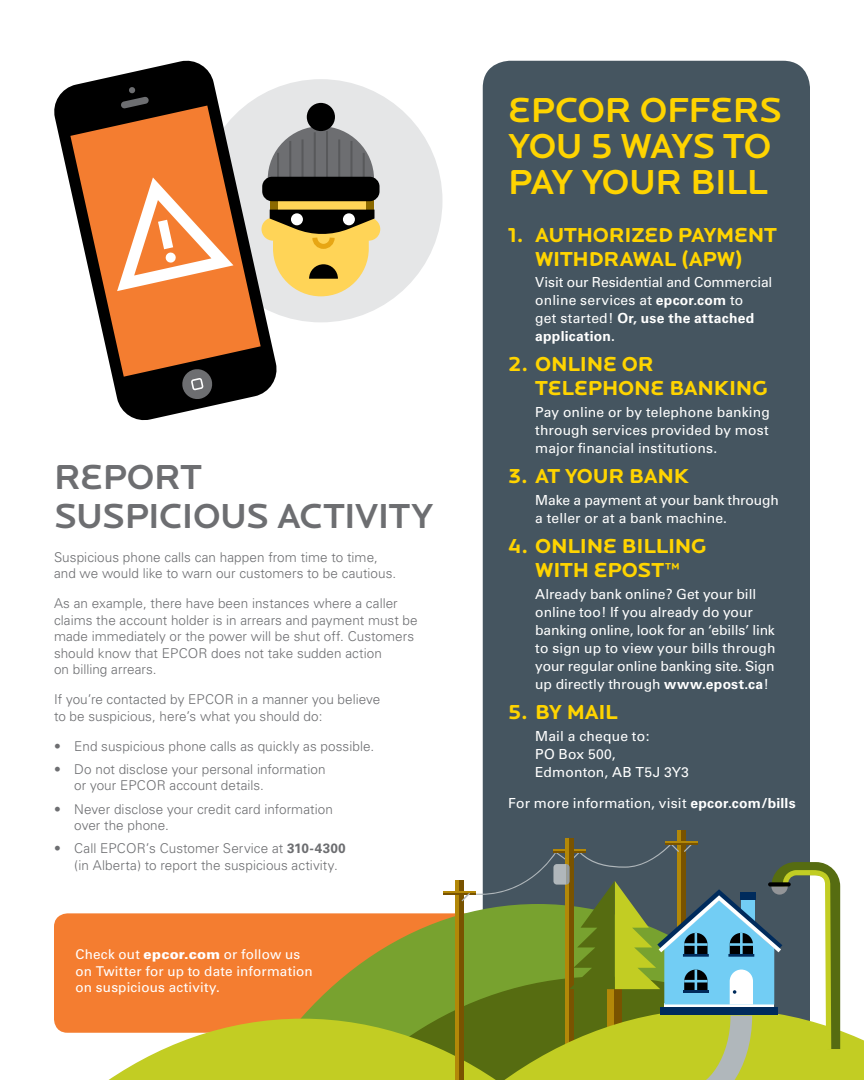
<style>
.page{position:relative;width:864px;height:1080px;background:#fff}
.page>*{position:absolute;margin:0;border:0;box-sizing:border-box;transform-origin:0 0}
.t1{font:36px/36px "EPCOR Locator Display Medium";letter-spacing:-.025em;color:#ffd400}
.t2{font:36px/39px "EPCOR Locator Display Medium";letter-spacing:-.015em;color:#6d6e71}
.t3{font:21px/24px "EPCOR Locator Display Bold";letter-spacing:-.01em;color:#ffd400;text-align:center}
.t4{font:13.8px/18px "Univers";color:#fff}
.t5{font:300 13.5px/16.5px "Univers";letter-spacing:.005em;color:#6d6e71}
.t6{font:13.5px/16.5px "Univers";letter-spacing:.01em;color:#fff}
.s1{font-weight:700}
.s2{font-weight:900}
</style>
<div class="page">
<div style="left:483px;top:61px;width:327px;height:782px;background:#455560"></div>
<div style="left:199px;top:79px;width:243px;height:243px;background:#e5e6e7;border-radius:50%"></div>
<div style="left:273px;top:162px;width:96px;height:134px;background:#ffd457;border-radius:48px"></div>
<div style="left:357px;top:218px;width:23px;height:23px;background:#ffd457;border-radius:50%"></div>
<svg style="left:309px;top:264px;width:29px;height:15px"></svg>
<svg style="left:366px;top:200px;width:8px;height:10px"></svg>
<svg style="left:279px;top:210px;width:96px;height:41px"></svg>
<div style="left:343px;top:213px;width:12px;height:12px;background:#fff;border-radius:50%"></div>
<div style="left:291px;top:213px;width:12px;height:12px;background:#fff;border-radius:50%"></div>
<svg style="left:279px;top:126px;width:95px;height:52px"></svg>
<hr style="left:289px;top:141px;width:2px;height:38px;background:#58595b">
<hr style="left:302px;top:139px;width:2px;height:40px;background:#58595b">
<hr style="left:314px;top:132px;width:2px;height:47px;background:#58595b">
<hr style="left:326px;top:131px;width:2px;height:48px;background:#58595b">
<hr style="left:338px;top:139px;width:2px;height:40px;background:#58595b">
<hr style="left:350px;top:141px;width:2px;height:38px;background:#58595b">
<hr style="left:363px;top:153px;width:2px;height:26px;background:#58595b">
<div style="left:262px;top:177px;width:118px;height:24px;background:#000;border-radius:10px"></div>
<div style="left:307px;top:103px;width:28px;height:28px;background:#000;border-radius:50%"></div>
<svg style="left:54px;top:60px;width:225px;height:361px"></svg>
<svg style="left:70px;top:106px;width:191px;height:271px;fill:#f47d30"></svg>
<svg style="left:181px;top:368px;width:33px;height:32px"></svg>
<svg style="left:121px;top:97px;width:28px;height:12px"></svg>
<div style="left:129px;top:87px;width:6px;height:7px;background:#6d6e71;border-radius:3px"></div>
<svg style="left:117px;top:177px;width:116px;height:114px"></svg>
<div style="left:54px;top:913px;width:460px;height:120px;background:#f47d30;border-radius:14px"></div>
<svg style="left:239px;top:913px;width:145px;height:106px"></svg>
<svg style="left:293px;top:977px;width:91px;height:42px;fill:#78a22f"></svg>
<svg style="left:54px;top:1019px;width:330px;height:61px;fill:#c2cd23"></svg>
<svg style="left:566px;top:838px;width:4px;height:5px"></svg>
<hr style="left:570px;top:838px;width:4px;height:221px;background:#795300">
<hr style="left:677px;top:831px;width:4px;height:222px;background:#b38808">
<div style="left:681px;top:831px;width:5px;height:222px;background:#795300"></div>
<hr style="left:665px;top:842px;width:33px;height:1px;background:#b38808">
<svg style="left:384px;top:843px;width:480px;height:237px"></svg>
<svg style="left:768px;top:882px;width:23px;height:4px"></svg>
<h1 class="t2" style="left:54px;top:458px;width:381px">REPORT<br>SUSPICIOUS ACTIVITY</h1>
<p class="t5" style="left:54px;top:549px;width:344px">Suspicious phone calls can happen from time to time, and we would like to warn our customers to be cautious.</p>
<p class="t5" style="left:54px;top:595px;width:365px">As an example, there have been instances where a caller claims the account holder is in arrears and payment must be made immediately or the power will be shut off. Customers should know that EPCOR does not take sudden action<br>on billing arrears.</p>
<p class="t5" style="left:54px;top:691px;width:328px">If you’re contacted by EPCOR in a manner you believe to be suspicious, here’s what you should do:</p>
<p class="t5" style="left:54px;top:738px;width:322px">• End suspicious phone calls as quickly as possible.</p>
<p class="t5" style="left:74px;top:761px;width:253px;text-indent:-20px">• Do not disclose your personal information or your EPCOR account details.</p>
<p class="t5" style="left:74px;top:801px;width:260px;text-indent:-20px">• Never disclose your credit card information over the phone.</p>
<p class="t5" style="left:74px;top:840px;width:273px;text-indent:-20px">• Call EPCOR’s Customer Service at <span class="s1">310-4300 </span>(in Alberta) to report the suspicious activity.</p>
<p class="t6" style="left:76px;top:947px;width:239px">Check out <span class="s2">epcor.com</span> or follow us on Twitter for up to date information on suspicious activity.</p>
<h1 class="t1" style="left:508px;top:92px;width:275px">EPCOR OFFERS<br>YOU 5 WAYS TO<br>PAY YOUR BILL</h1>
<h2 class="t3" style="left:508px;top:223px;width:270px">1. AUTHORIZED PAYMENT<br>WITHDRAWAL (APW)</h2>
<p class="t4" style="left:535px;top:273px;width:239px">Visit our Residential and Commercial online services at <span class="s1">epcor.com</span> to<br>get started! <span class="s1">Or, use the attached application.</span></p>
<h2 class="t3" style="left:535px;top:353px;width:234px;text-align:left;text-indent:-27px">2. ONLINE OR<br>TELEPHONE BANKING</h2>
<p class="t4" style="left:535px;top:403px;width:236px;text-align:justify">Pay online or by telephone banking through services provided by most major financial institutions.</p>
<h2 class="t3" style="left:508px;top:465px;width:183px">3. AT YOUR BANK</h2>
<p class="t4" style="left:535px;top:491px;width:245px">Make a payment at your bank through a teller or at a bank machine.</p>
<h2 class="t3" style="left:508px;top:535px;width:200px">4. ONLINE BILLING<br>WITH EPOST™</h2>
<p class="t4" style="left:535px;top:585px;width:242px">Already bank online? Get your bill online too! If you already do your banking online, look for an ‘ebills’ link to sign up to view your bills through your regular online banking site. Sign up directly through <span class="s1">www.epost.ca</span>!</p>
<h2 class="t3" style="left:508px;top:701px;width:111px">5. BY MAIL</h2>
<p class="t4" style="left:535px;top:727px;width:155px">Mail a cheque to:<br>PO Box 500,<br>Edmonton, AB T5J 3Y3</p>
<p class="t4" style="left:508px;top:794px;width:289px">For more information, visit <span class="s1">epcor.com/bills</span></p>
</div>
